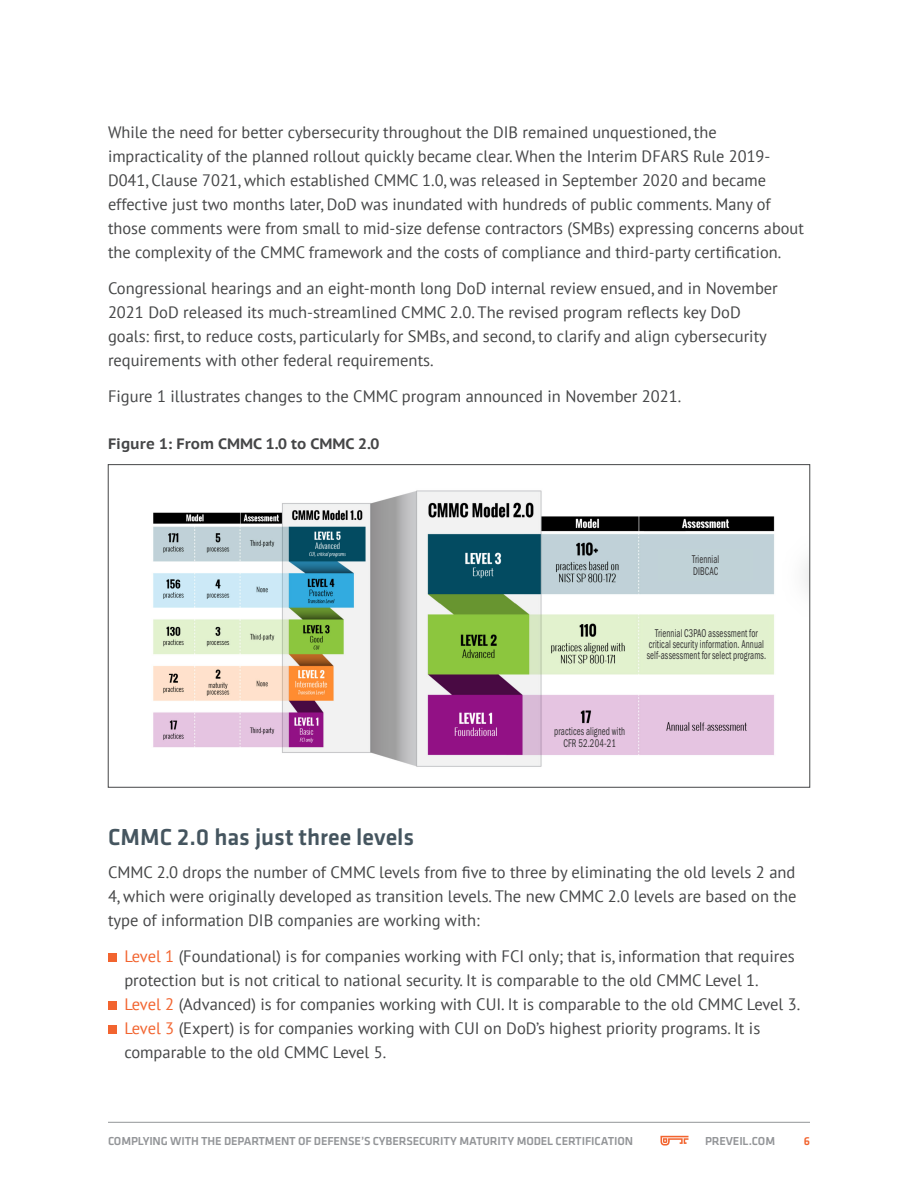
<style>
.page{position:relative;width:918px;height:1188px;background:#fff}
.page>*{position:absolute;margin:0;border:0;box-sizing:border-box;transform-origin:0 0}
.Subhed1{font:500 24px "Klavika";color:#45555f}
.BodyText{font:16.5px/24px "PT Sans";color:#454647}
.FigureText{font:700 15px "PT Sans Caption";color:#454647}
.t1{font:500 12px "Klavika";letter-spacing:-.01em;color:#939598}
.t2{font:500 12px "Klavika";color:#f2642f}
.Footnote{font:11.7px/11.2px "Franklin Gothic URW Cond";letter-spacing:.01em;color:#333233;scale:.75 1}
.Footnote-2{font:11.55px "Franklin Gothic URW Cond";letter-spacing:.015em;color:#333233;scale:.77 1}
.s1{color:#f2642f}
</style>
<div class="page">
<hr style="left:108px;top:1122px;width:702px;height:1px;background:#939598">
<svg style="left:660px;top:1136px;width:29px;height:10px"></svg>
<div style="left:108px;top:954px;width:8px;height:8px;background:#f2642f"></div>
<div style="left:108px;top:1002px;width:8px;height:8px;background:#f2642f"></div>
<div style="left:108px;top:1026px;width:8px;height:8px;background:#f2642f"></div>
<img style="left:153px;top:490px;width:655px;height:277px">
<div style="left:658px;top:549px;width:95px;height:31px;background:#c0d2d7"></div>
<div style="left:644px;top:619px;width:126px;height:52px;background:#e2f1cf"></div>
<p class="BodyText" style="left:108px;top:120px;width:697px">While the need for better cybersecurity throughout the DIB remained unquestioned, the impracticality of the planned rollout quickly became clear. When the Interim DFARS Rule 2019- D041, Clause 7021, which established CMMC 1.0, was released in September 2020 and became effective just two months later, DoD was inundated with hundreds of public comments. Many of those comments were from small to mid-size defense contractors (SMBs) expressing concerns about the complexity of the CMMC framework and the costs of compliance and third-party certification.</p>
<p class="BodyText" style="left:108px;top:276px;width:671px">Congressional hearings and an eight-month long DoD internal review ensued, and in November 2021 DoD released its much-streamlined CMMC 2.0. The revised program reflects key DoD goals: first, to reduce costs, particularly for SMBs, and second, to clarify and align cybersecurity requirements with other federal requirements.</p>
<p class="BodyText" style="left:108px;top:384px;width:575px">Figure 1 illustrates changes to the CMMC program announced in November 2021.</p>
<p class="FigureText" style="left:108px;top:434px;width:273px">Figure 1: From CMMC 1.0 to CMMC 2.0</p>
<p class="Footnote" style="left:692px;top:553px;width:38px">Triennial<br>DIBCAC</p>
<p class="Footnote" style="left:647px;top:627px;width:161px;text-align:center">Triennial C3PAO assessment for critical security information. Annual self-assessment for select programs.</p>
<p class="Footnote" style="left:554px;top:725px;width:96px">practices aligned with</p>
<p class="Footnote-2" style="left:563px;top:735px;width:70px">CFR 52.204-21</p>
<p class="Subhed1" style="left:108px;top:824px;width:308px">CMMC 2.0 has just three levels</p>
<p class="BodyText" style="left:108px;top:860px;width:690px;text-align:justify">CMMC 2.0 drops the number of CMMC levels from five to three by eliminating the old levels 2 and 4, which were originally developed as transition levels. The new CMMC 2.0 levels are based on the type of information DIB companies are working with:</p>
<p class="BodyText" style="left:124px;top:944px;width:672px"><span class="s1">Level 1</span> (Foundational) is for companies working with FCI only; that is, information that requires protection but is not critical to national security. It is comparable to the old CMMC Level 1.</p>
<p class="BodyText" style="left:124px;top:992px;width:678px"><span class="s1">Level 2</span> (Advanced) is for companies working with CUI. It is comparable to the old CMMC Level 3.</p>
<p class="BodyText" style="left:124px;top:1016px;width:637px"><span class="s1">Level 3</span> (Expert) is for companies working with CUI on DoD’s highest priority programs. It is comparable to the old CMMC Level 5.</p>
<p class="t1" style="left:108px;top:1134px;width:527px">COMPLYING WITH THE DEPARTMENT OF DEFENSE’S CYBERSECURITY MATURITY MODEL CERTIFICATION</p>
<p class="t1" style="left:705px;top:1134px;width:72px">PREVEIL.COM</p>
<p class="t2" style="left:804px;top:1134px;width:8px">6</p>
</div>
